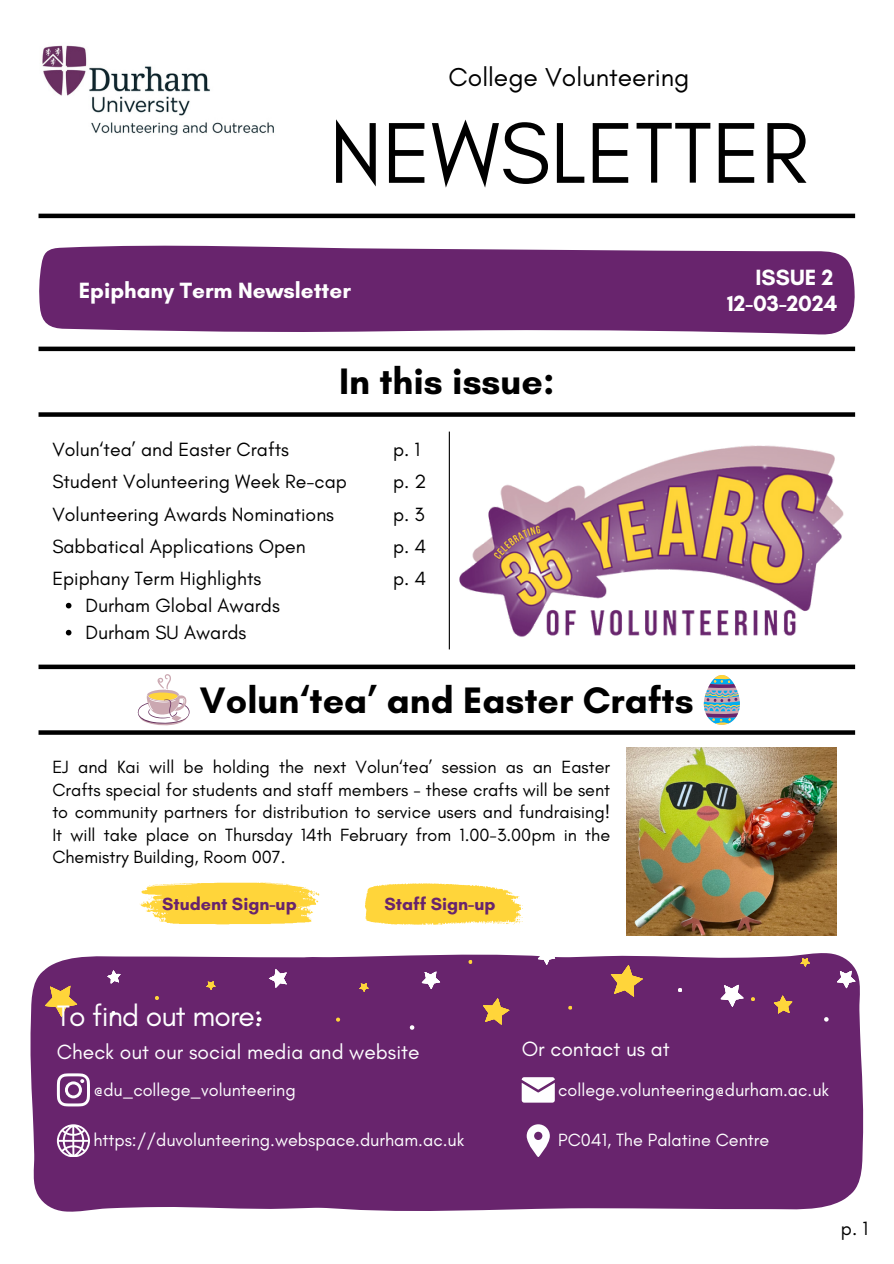
<style>
.page{position:relative;width:894px;height:1264px;background:#fff}
.page>*{position:absolute;margin:0;border:0;box-sizing:border-box;transform-origin:0 0}
.t1{font:87.75px "Glacial Indifference";color:#000}
.t2{font:700 37.5px "Glacial Indifference";color:#000}
.t3{font:30px "Glacial Indifference";letter-spacing:-.025em;color:#fefeff}
.t4{font:26.4px "Glacial Indifference";color:#000}
.t5{font:700 22.5px "Glacial Indifference";color:#fff}
.t6{font:21px "Glacial Indifference";color:#fefeff}
.t7{font:19.5px "Glacial Indifference";color:#000}
.t8{font:18px/22.5px "Glacial Indifference";color:#000;text-align:justify}
.t9{font:18px "Glacial Indifference";color:#fefeff}
.t10{font:700 18px "Glacial Indifference";color:#68246d}
</style>
<div class="page">
<img style="left:42px;top:45px;width:232px;height:91px">
<hr style="left:38px;top:214px;width:816px;height:4px;background:#000">
<svg style="left:39px;top:245px;width:815px;height:90px;fill:#68246d"></svg>
<div style="left:30px;top:956px;width:243px;height:256px;background:#68246d"></div>
<div style="left:273px;top:953px;width:590px;height:258px;background:#68246d"></div>
<svg style="left:521px;top:1077px;width:33px;height:25px"></svg>
<svg style="left:526px;top:1124px;width:23px;height:32px"></svg>
<svg style="left:57px;top:1124px;width:32px;height:32px"></svg>
<svg style="left:57px;top:1073px;width:32px;height:32px"></svg>
<svg style="left:609px;top:962px;width:36px;height:38px"></svg>
<svg style="left:537px;top:953px;width:18px;height:12px"></svg>
<svg style="left:475px;top:994px;width:38px;height:37px"></svg>
<svg style="left:359px;top:983px;width:10px;height:9px"></svg>
<svg style="left:772px;top:992px;width:23px;height:25px"></svg>
<svg style="left:568px;top:1005px;width:4px;height:4px"></svg>
<svg style="left:468px;top:959px;width:4px;height:5px"></svg>
<svg style="left:409px;top:1025px;width:5px;height:4px"></svg>
<svg style="left:336px;top:1017px;width:4px;height:4px"></svg>
<svg style="left:421px;top:971px;width:19px;height:18px"></svg>
<svg style="left:677px;top:987px;width:5px;height:5px"></svg>
<svg style="left:105px;top:968px;width:18px;height:19px"></svg>
<svg style="left:799px;top:957px;width:11px;height:10px"></svg>
<svg style="left:823px;top:1017px;width:5px;height:4px"></svg>
<svg style="left:750px;top:997px;width:4px;height:4px"></svg>
<svg style="left:836px;top:970px;width:19px;height:19px"></svg>
<svg style="left:44px;top:985px;width:34px;height:32px"></svg>
<svg style="left:111px;top:1010px;width:5px;height:5px"></svg>
<svg style="left:206px;top:981px;width:10px;height:9px"></svg>
<svg style="left:257px;top:1017px;width:4px;height:4px"></svg>
<svg style="left:155px;top:995px;width:4px;height:5px"></svg>
<svg style="left:269px;top:968px;width:18px;height:19px"></svg>
<svg style="left:719px;top:984px;width:25px;height:23px"></svg>
<div style="left:38px;top:664px;width:816px;height:5px;background:#000"></div>
<svg style="left:38px;top:730px;width:816px;height:4px;fill:#000"></svg>
<div style="left:38px;top:346px;width:816px;height:5px;background:#000"></div>
<div style="left:38px;top:412px;width:816px;height:5px;background:#000"></div>
<hr style="left:448px;top:431px;width:2px;height:218px;background:#000">
<svg style="left:138px;top:674px;width:51px;height:51px"></svg>
<svg style="left:703px;top:675px;width:36px;height:50px"></svg>
<img style="left:626px;top:747px;width:210px;height:188px">
<svg style="left:365px;top:883px;width:157px;height:41px"></svg>
<svg style="left:139px;top:882px;width:180px;height:42px"></svg>
<svg style="left:66px;top:603px;width:5px;height:5px"></svg>
<svg style="left:66px;top:630px;width:5px;height:5px"></svg>
<img style="left:459px;top:445px;width:385px;height:192px">
<p class="t4" style="left:448px;top:61px;width:242px">College Volunteering</p>
<p class="t1" style="left:329px;top:99px;width:480px">NEWSLETTER</p>
<p class="t5" style="left:79px;top:277px;width:274px">Epiphany Term Newsletter</p>
<p class="t2" style="left:339px;top:358px;width:217px">In this issue:</p>
<p class="t7" style="left:52px;top:438px;width:238px">Volun‘tea’ and Easter Crafts</p>
<p class="t7" style="left:52px;top:470px;width:296px">Student Volunteering Week Re-cap</p>
<p class="t7" style="left:393px;top:438px;width:29px">p. 1</p>
<p class="t7" style="left:393px;top:470px;width:35px">p. 2</p>
<p class="t7" style="left:393px;top:502px;width:33px">p. 3</p>
<h2 class="t7" style="left:52px;top:502px;width:283px">Volunteering Awards Nominations</h2>
<p class="t7" style="left:52px;top:534px;width:255px">Sabbatical Applications Open</p>
<p class="t7" style="left:393px;top:534px;width:35px">p. 4</p>
<p class="t7" style="left:52px;top:566px;width:210px">Epiphany Term Highlights</p>
<p class="t7" style="left:85px;top:593px;width:196px">Durham Global Awards</p>
<p class="t7" style="left:85px;top:620px;width:162px">Durham SU Awards</p>
<p class="t7" style="left:393px;top:566px;width:35px">p. 4</p>
<p class="t2" style="left:200px;top:677px;width:495px">Volun‘tea’ and Easter Crafts</p>
<p class="t8" style="left:52px;top:755px;width:559px">EJ and Kai will be holding the next Volun‘tea’ session as an Easter Crafts special for students and staff members - these crafts will be sent to community partners for distribution to service users and fundraising!<br>It will take place on Thursday 14th February from 1.00-3.00pm in the Chemistry Building, Room 007.</p>
<p class="t10" style="left:162px;top:892px;width:136px">Student Sign-up</p>
<p class="t10" style="left:384px;top:892px;width:113px">Staff Sign-up</p>
<p class="t5" style="left:755px;top:264px;width:79px">ISSUE 2</p>
<p class="t5" style="left:726px;top:290px;width:112px">12-03-2024</p>
<h2 class="t3" style="left:57px;top:997px;width:207px">To find out more:</h2>
<h6 class="t6" style="left:57px;top:1039px;width:364px">Check out our social media and website</h6>
<h5 class="t9" style="left:93px;top:1078px;width:204px">@du_college_volunteering</h5>
<p class="t9" style="left:93px;top:1129px;width:372px">https://duvolunteering.webspace.durham.ac.uk</p>
<h1 class="t6" style="left:521px;top:1036px;width:149px">Or contact us at</h1>
<h4 class="t9" style="left:558px;top:1078px;width:272px">college.volunteering@durham.ac.uk</h4>
<h6 class="t9" style="left:558px;top:1129px;width:212px">PC041, The Palatine Centre</h6>
<p class="t7" style="left:840px;top:1215px;width:29px">p. 1</p>
</div>
